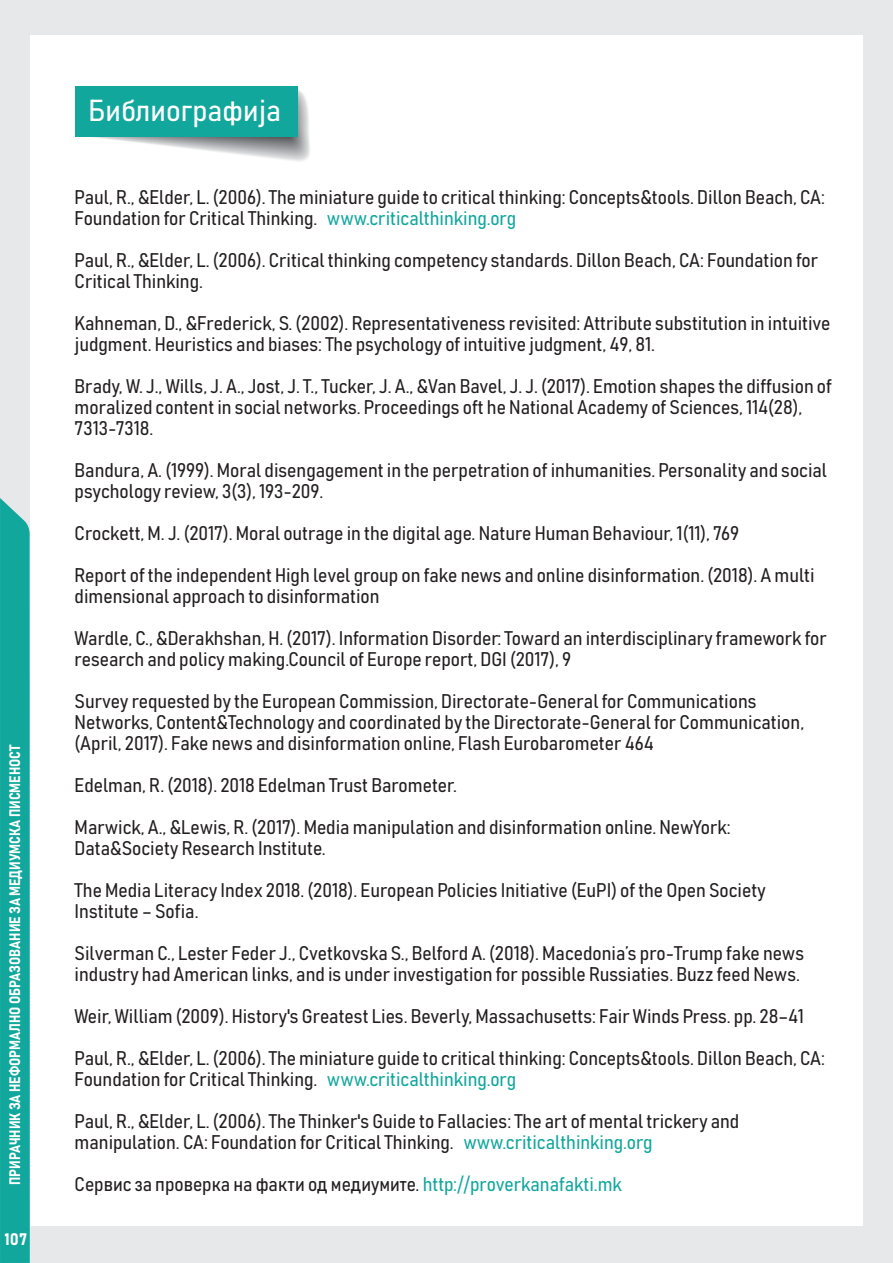
<style>
.page{position:relative;width:893px;height:1263px;background:#fff}
.page>*{position:absolute;margin:0;border:0;box-sizing:border-box;transform-origin:0 0}
.t1{font:30px "Bahnschrift";color:#fff;scale:1.06 1}
.t2{font:19.5px/42px "Bahnschrift";color:#231f20}
.t3{font:16.5px "Bahnschrift";color:#fff}
.t4{font:15px "Bahnschrift";color:#fff}
.s1{color:#12a79d}
</style>
<div class="page">
<div style="left:0;top:0;width:893px;height:34px;background:#e7e8e9"></div>
<div style="left:0;top:34px;width:30px;height:1229px;background:#e7e8e9"></div>
<div style="left:863px;top:0;width:30px;height:1263px;background:#e7e8e9"></div>
<div style="left:1px;top:1226px;width:891px;height:37px;background:#e7e8e9"></div>
<div style="left:0;top:498px;width:30px;height:765px;background:#12a79d"></div>
<svg style="left:94px;top:90px;width:216px;height:71px"></svg>
<div style="left:76px;top:87px;width:222px;height:50px;background:#12a79d"></div>
<p class="t4" style="left:5px;top:1185px;width:442px;rotate:-90deg">ПРИРАЧНИК ЗА НЕФОРМАЛНО ОБРАЗОВАНИЕ ЗА МЕДИУМСКА ПИСМЕНОСТ</p>
<p class="t3" style="left:4px;top:1228px;width:24px">107</p>
<h1 class="t1" style="left:89px;top:92px;width:183px">Библиографија</h1>
<p class="t2" style="left:75px;top:186px;width:752px;line-height:21px">Paul, R., &amp;Elder, L. (2006). The miniature guide to critical thinking: Concepts&amp;tools. Dillon Beach, CA:<br>Foundation for Critical Thinking. <span class="s1">www.criticalthinking.org</span></p>
<p class="t2" style="left:75px;top:249px;width:745px;line-height:21px">Paul, R., &amp;Elder, L. (2006). Critical thinking competency standards. Dillon Beach, CA: Foundation for<br>Critical Thinking.</p>
<p class="t2" style="left:75px;top:312px;width:757px;line-height:21px">Kahneman, D., &amp;Frederick, S. (2002). Representativeness revisited: Attribute substitution in intuitive judgment. Heuristics and biases: The psychology of intuitive judgment, 49, 81.</p>
<p class="t2" style="left:75px;top:375px;width:759px;line-height:21px">Brady, W. J., Wills, J. A., Jost, J. T., Tucker, J. A., &amp;Van Bavel, J. J. (2017). Emotion shapes the diffusion of moralized content in social networks. Proceedings oft he National Academy of Sciences, 114(28),<br>7313-7318.</p>
<p class="t2" style="left:75px;top:459px;width:754px;line-height:21px">Bandura, A. (1999). Moral disengagement in the perpetration of inhumanities. Personality and social psychology review, 3(3), 193-209.</p>
<p class="t2" style="left:75px;top:512px;width:741px">Crockett, M. J. (2017). Moral outrage in the digital age. Nature Human Behaviour, 1(11), 769<br>Report of the independent High level group on fake news and online disinformation. (2018). A multi</p>
<p class="t2" style="left:75px;top:575px;width:754px">dimensional approach to disinformation<br>Wardle, C., &amp;Derakhshan, H. (2017). Information Disorder: Toward an interdisciplinary framework for</p>
<p class="t2" style="left:75px;top:638px;width:683px">research and policy making.Council of Europe report, DGI (2017), 9<br>Survey requested by the European Commission, Directorate-General for Communications</p>
<p class="t2" style="left:75px;top:711px;width:731px;line-height:21px">Networks, Content&amp;Technology and coordinated by the Directorate-General for Communication, (April, 2017). Fake news and disinformation online, Flash Eurobarometer 464</p>
<p class="t2" style="left:75px;top:764px;width:658px">Edelman, R. (2018). 2018 Edelman Trust Barometer.<br>Marwick, A., &amp;Lewis, R. (2017). Media manipulation and disinformation online. NewYork:</p>
<p class="t2" style="left:75px;top:827px;width:693px">Data&amp;Society Research Institute.<br>The Media Literacy Index 2018. (2018). European Policies Initiative (EuPI) of the Open Society</p>
<p class="t2" style="left:75px;top:890px;width:731px">Institute – Sofia.<br>Silverman C., Lester Feder J., Cvetkovska S., Belford A. (2018). Macedonia’s pro-Trump fake news</p>
<p class="t2" style="left:75px;top:953px;width:752px">industry had American links, and is under investigation for possible Russiaties. Buzz feed News.<br>Weir, William (2009). History's Greatest Lies. Beverly, Massachusetts: Fair Winds Press. pp. 28–41<br>Paul, R., &amp;Elder, L. (2006). The miniature guide to critical thinking: Concepts&amp;tools. Dillon Beach, CA:</p>
<p class="t2" style="left:75px;top:1058px;width:666px">Foundation for Critical Thinking. <span class="s1">www.criticalthinking.org<br></span>Paul, R., &amp;Elder, L. (2006). The Thinker's Guide to Fallacies: The art of mental trickery and</p>
<p class="t2" style="left:75px;top:1121px;width:579px">manipulation. CA: Foundation for Critical Thinking. <span class="s1">www.criticalthinking.org<br></span>Сервис за проверка на факти од медиумите. <span class="s1">http://proverkanafakti.mk</span></p>
</div>
